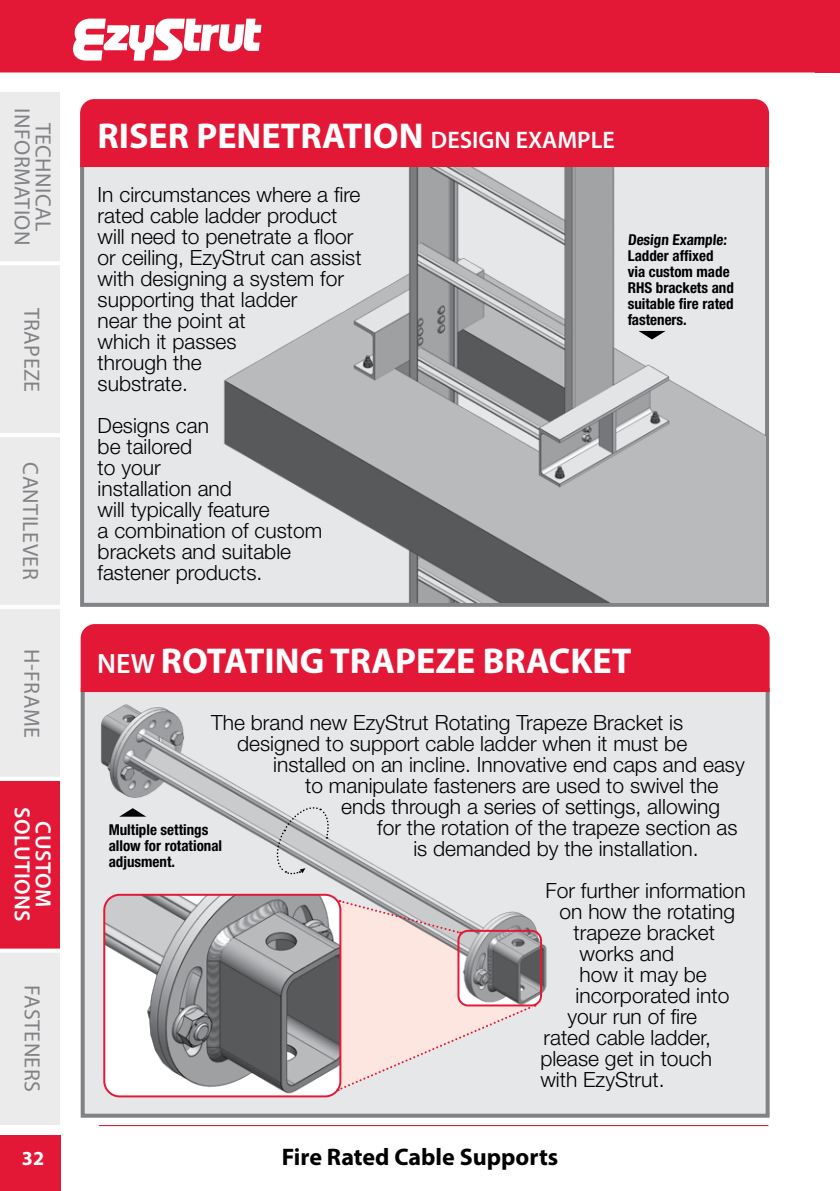
<style>
.page{position:relative;width:840px;height:1191px;background:#fff}
.page>*{position:absolute;margin:0;border:0;box-sizing:border-box;transform-origin:0 0}
.t1{font:700 36px "Myriad Pro";color:#fff}
.t2{font:700 24px "Myriad Pro";color:#000}
.t3{font:22px/21px "Myriad Pro";letter-spacing:.02em;color:#808285;text-align:center}
.t4{font:600 22px/21px "Myriad Pro";letter-spacing:.02em;color:#fff;text-align:center}
.t5{font:300 21px/21px "Helvetica Neue LT Pro";color:#000}
.t6{font:700 20px "Myriad Pro";color:#fff}
.t7{font:700 condensed 15px/16px "Helvetica Neue LT Pro";color:#000}
.s1{font-weight:600;font-size:24px}
.s2{font-weight:600;font-size:28px}
</style>
<div class="page">
<div style="left:0;top:0;width:812px;height:72px;background:#e31837"></div>
<svg style="left:73px;top:19px;width:188px;height:42px"></svg>
<hr style="left:99px;top:1125px;width:669px;height:1px;background:#ce0e2d">
<div style="left:0;top:1135px;width:60px;height:56px;background:#e31837"></div>
<div style="left:0;top:92px;width:60px;height:1033px;background:#ebebec"></div>
<div style="left:0;top:781px;width:60px;height:169px;background:#e31837"></div>
<hr style="left:0;top:433px;width:73px;height:4px;background:#fff">
<hr style="left:0;top:605px;width:72px;height:4px;background:#fff">
<svg style="left:0;top:777px;width:60px;height:3px"></svg>
<hr style="left:0;top:261px;width:72px;height:4px;background:#fff">
<svg style="left:0;top:948px;width:60px;height:4px"></svg>
<div style="left:812px;top:0;width:27px;height:73px;background:#e31837"></div>
<div style="left:82px;top:165px;width:684px;height:440px;background:#e6e7e8"></div>
<div style="left:80px;top:163px;width:688px;height:444px;border:4px solid #808285"></div>
<div style="left:80px;top:99px;width:688px;height:68px;background:#e31837"></div>
<div style="left:83px;top:690px;width:684px;height:425px;background:#e6e7e8"></div>
<div style="left:81px;top:688px;width:688px;height:429px;border:4px solid #808285"></div>
<div style="left:81px;top:624px;width:688px;height:68px;background:#e31837"></div>
<img style="left:171px;top:167px;width:593px;height:436px">
<img style="left:106px;top:1016px;width:233px;height:80px">
<img style="left:85px;top:692px;width:474px;height:324px">
<svg style="left:638px;top:331px;width:27px;height:8px"></svg>
<div style="left:457px;top:930px;width:84px;height:76px;border:2px solid #e31837;border-radius:10px"></div>
<svg style="left:337px;top:1003px;width:198px;height:88px"></svg>
<svg style="left:339px;top:899px;width:122px;height:35px;background:#d8c9c8"></svg>
<svg style="left:119px;top:808px;width:27px;height:8px"></svg>
<svg style="left:275px;top:805px;width:54px;height:69px"></svg>
<p class="t3" style="left:54px;top:108px;width:138px;rotate:90deg">TECHNICAL<br>INFORMATION</p>
<p class="t3" style="left:43px;top:308px;width:86px;rotate:90deg">TRAPEZE</p>
<p class="t3" style="left:41px;top:462px;width:119px;rotate:90deg">CANTILEVER</p>
<p class="t3" style="left:43px;top:649px;width:90px;rotate:90deg">H-FRAME</p>
<p class="t4" style="left:54px;top:807px;width:116px;rotate:90deg">CUSTOM<br>SOLUTIONS</p>
<p class="t3" style="left:43px;top:985px;width:108px;rotate:90deg">FASTENERS</p>
<h1 class="t1" style="left:97px;top:113px;width:518px">RISER PENETRATION <span class="s1">DESIGN EXAMPLE</span></h1>
<p class="t5" style="left:98px;top:184px;width:265px">In circumstances where a fire rated cable ladder product will need to penetrate a floor or ceiling, EzyStrut can assist with designing a system for supporting that ladder<br>near the point at<br>which it passes<br>through the<br>substrate.</p>
<p class="t5" style="left:98px;top:415px;width:226px">Designs can<br>be tailored<br>to your<br>installation and<br>will typically feature<br>a combination of custom brackets and suitable fastener products.</p>
<p class="t7" style="left:627px;top:231px;width:108px">Design Example:<br>Ladder affixed via custom made<br>RHS brackets and suitable fire rated fasteners.</p>
<h1 class="t1" style="left:97px;top:637px;width:535px"><span class="s2">NEW</span> ROTATING TRAPEZE BRACKET</h1>
<p class="t5" style="left:211px;top:711px;width:473px">The brand new EzyStrut Rotating Trapeze Bracket is</p>
<p class="t5" style="left:237px;top:732px;width:451px">designed to support cable ladder when it must be</p>
<p class="t5" style="left:273px;top:753px;width:473px">installed on an incline. Innovative end caps and easy</p>
<p class="t5" style="left:305px;top:774px;width:414px">to manipulate fasteners are used to swivel the</p>
<p class="t5" style="left:341px;top:795px;width:380px">ends through a series of settings, allowing</p>
<p class="t5" style="left:377px;top:816px;width:361px">for the rotation of the trapeze section as</p>
<p class="t5" style="left:413px;top:837px;width:287px">is demanded by the installation.</p>
<p class="t5" style="left:545px;top:879px;width:201px">For further information</p>
<p class="t5" style="left:559px;top:900px;width:177px">on how the rotating</p>
<p class="t5" style="left:573px;top:921px;width:143px">trapeze bracket</p>
<p class="t5" style="left:579px;top:942px;width:96px">works and</p>
<p class="t5" style="left:579px;top:963px;width:129px">how it may be</p>
<p class="t5" style="left:575px;top:984px;width:155px">incorporated into</p>
<p class="t5" style="left:567px;top:1005px;width:131px">your run of fire</p>
<p class="t5" style="left:543px;top:1026px;width:169px">rated cable ladder,</p>
<p class="t5" style="left:540px;top:1047px;width:173px">please get in touch</p>
<p class="t5" style="left:540px;top:1068px;width:126px">with EzyStrut.</p>
<p class="t7" style="left:109px;top:821px;width:115px">Multiple settings allow for rotational adjusment.</p>
<p class="t6" style="left:22px;top:1145px;width:24px">32</p>
<p class="t2" style="left:281px;top:1140px;width:278px">Fire Rated Cable Supports</p>
</div>
